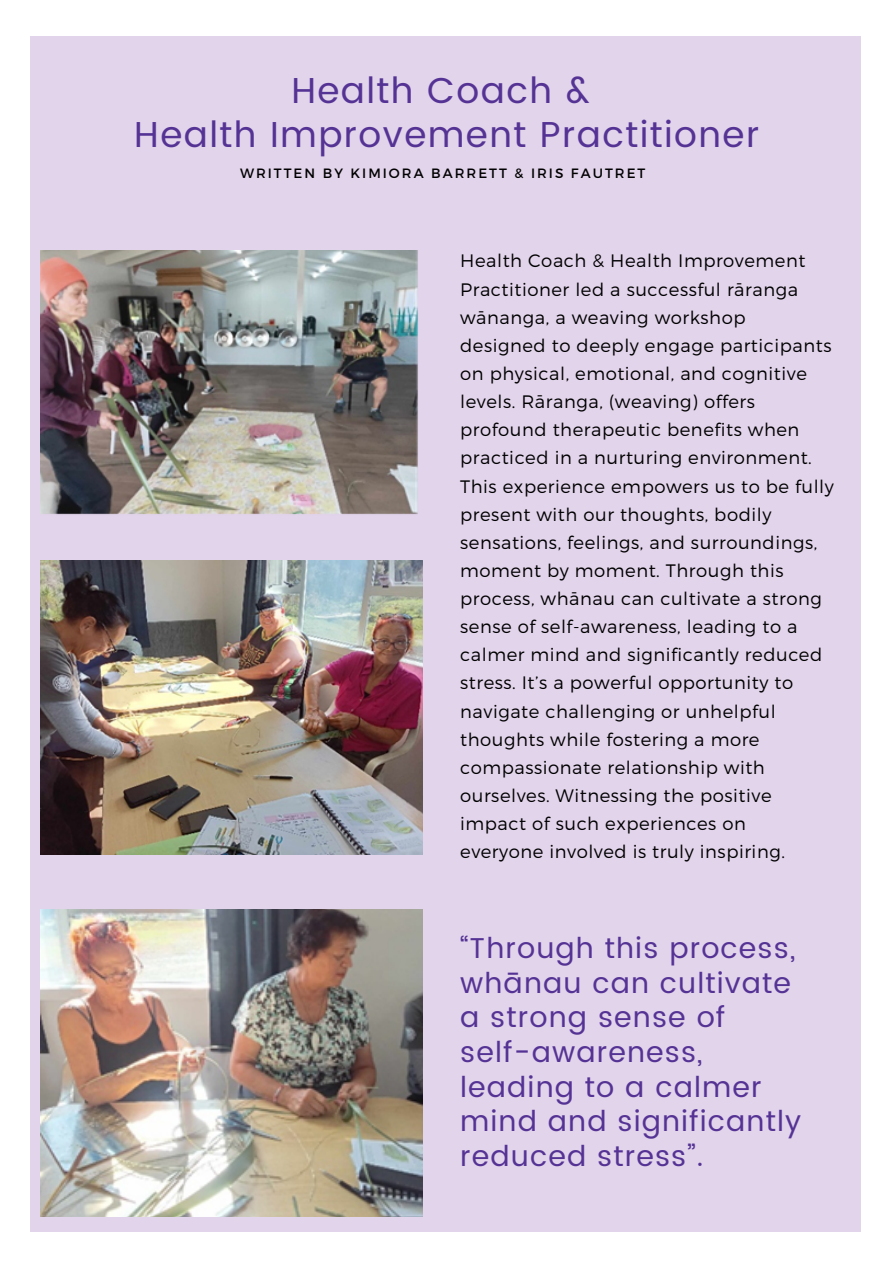
<style>
.page{position:relative;width:894px;height:1264px;background:#fff}
.page>*{position:absolute;margin:0;border:0;box-sizing:border-box;transform-origin:0 0}
.t1{font:36px/43.8px "Poppins";letter-spacing:.04em;color:#553395;text-align:center}
.t2{font:28.65px/34.5px "Poppins";letter-spacing:.04em;color:#553395}
.t3{font:300 18px/28.2px "Montserrat";letter-spacing:.03em;color:#000}
.t4{font:13.5px "Montserrat";letter-spacing:.15em;color:#000}
</style>
<div class="page">
<div style="left:30px;top:37px;width:830px;height:1195px;background:#e2d4eb"></div>
<img style="left:41px;top:909px;width:381px;height:307px">
<img style="left:41px;top:561px;width:381px;height:293px">
<img style="left:41px;top:250px;width:377px;height:265px">
<p class="t1" style="left:134px;top:68px;width:626px">Health Coach &amp;<br>Health Improvement Practitioner</p>
<h1 class="t4" style="left:240px;top:164px;width:407px">WRITTEN BY KIMIORA BARRETT &amp; IRIS FAUTRET</h1>
<p class="t3" style="left:460px;top:246px;width:375px">Health Coach &amp; Health Improvement Practitioner led a successful rāranga wānanga, a weaving workshop designed to deeply engage participants on physical, emotional, and cognitive levels. Rāranga, (weaving) offers profound therapeutic benefits when practiced in a nurturing environment.<br>This experience empowers us to be fully present with our thoughts, bodily sensations, feelings, and surroundings, moment by moment. Through this process, whānau can cultivate a strong sense of self-awareness, leading to a calmer mind and significantly reduced stress. It’s a powerful opportunity to navigate challenging or unhelpful thoughts while fostering a more compassionate relationship with ourselves. Witnessing the positive impact of such experiences on<br>everyone involved is truly inspiring.</p>
<p class="t2" style="left:460px;top:931px;width:342px">“Through this process, whānau can cultivate a strong sense of self-awareness, leading to a calmer mind and significantly reduced stress”.</p>
</div>
